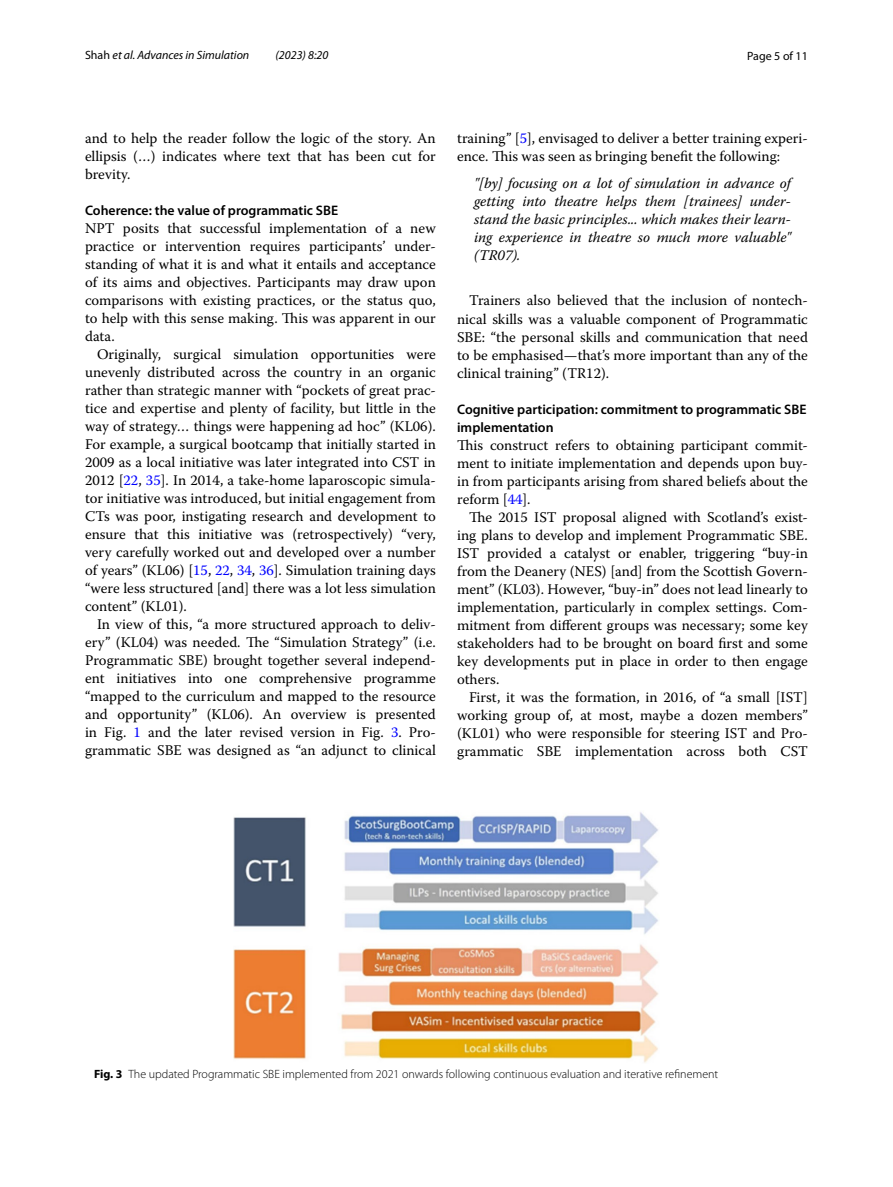
<style>
.page{position:relative;width:893px;height:1187px;background:#fff}
.page>*{position:absolute;margin:0;border:0;box-sizing:border-box;transform-origin:0 0}
.t1{font:14.7px/18px "Warnock Pro";color:#000;text-align:justify}
.t2{font:italic 14.7px/18px "Warnock Pro";color:#000;text-align:justify}
.t3{font:600 13.8px/18px "Myriad Pro";color:#000}
.t4{font:300 12px "Myriad Pro";color:#000}
.t5{font:italic 12px "Myriad Pro";color:#000}
.t6{font:12px "Myriad Pro";color:#000}
.s1{font-style:normal}
.s2{color:#00f}
.s3{font-weight:700}
</style>
<div class="page">
<img style="left:234px;top:812px;width:425px;height:251px">
<p class="t5" style="left:85px;top:48px;width:166px"><span class="s1">Shah</span> et al. Advances in Simulation</p>
<p class="t5" style="left:276px;top:48px;width:54px">(2023) 8:20</p>
<p class="t6" style="left:747px;top:48px;width:62px">Page 5 of 11</p>
<p class="t1" style="left:85px;top:128px;width:352px">and to help the reader follow the logic of the story. An ellipsis (…) indicates where text that has been cut for brevity.</p>
<p class="t3" style="left:85px;top:201px;width:255px">Coherence: the value of programmatic SBE</p>
<p class="t1" style="left:85px;top:218px;width:352px">NPT posits that successful implementation of a new practice or intervention requires participants’ under&shy;standing of what it is and what it entails and acceptance of its aims and objectives. Participants may draw upon comparisons with existing practices, or the status quo, to help with this sense making. This was apparent in our data.</p>
<p class="t1" style="left:85px;top:344px;width:352px;text-indent:12px">Originally, surgical simulation opportunities were unevenly distributed across the country in an organic rather than strategic manner with “pockets of great prac&shy;tice and expertise and plenty of facility, but little in the way of strategy… things were happening ad hoc” (KL06).<br>For example, a surgical bootcamp that initially started in 2009 as a local initiative was later integrated into CST in 2012 [<span class="s2">22</span>, <span class="s2">35</span>]. In 2014, a take-home laparoscopic simula&shy;tor initiative was introduced, but initial engagement from CTs was poor, instigating research and development to ensure that this initiative was (retrospectively) “very, very carefully worked out and developed over a number of years” (KL06) [<span class="s2">15</span>, <span class="s2">22</span>, <span class="s2">34</span>, <span class="s2">36</span>]. Simulation training days “were less structured [and] there was a lot less simulation content” (KL01).</p>
<p class="t1" style="left:85px;top:614px;width:352px;text-indent:12px">In view of this, “a more structured approach to deliv&shy;ery” (KL04) was needed. The “Simulation Strategy” (i.e.<br>Programmatic SBE) brought together several independ&shy;ent initiatives into one comprehensive programme “mapped to the curriculum and mapped to the resource and opportunity” (KL06). An overview is presented in Fig. <span class="s2">1</span> and the later revised version in Fig. <span class="s2">3</span>. Pro&shy;grammatic SBE was designed as “an adjunct to clinical</p>
<p class="t1" style="left:457px;top:128px;width:352px">training” [<span class="s2">5</span>], envisaged to deliver a better training experi&shy;ence. This was seen as bringing benefit the following:</p>
<p class="t2" style="left:474px;top:174px;width:318px">"[by] focusing on a lot of simulation in advance of getting into theatre helps them [trainees] under&shy;stand the basic principles... which makes their learn&shy;ing experience in theatre so much more valuable" (TR07).</p>
<p class="t1" style="left:457px;top:291px;width:352px;text-indent:12px">Trainers also believed that the inclusion of nontech&shy;nical skills was a valuable component of Programmatic SBE: “the personal skills and communication that need to be emphasised—that’s more important than any of the clinical training” (TR12).</p>
<p class="t3" style="left:457px;top:399px;width:351px">Cognitive participation: commitment to programmatic SBE implementation</p>
<p class="t1" style="left:457px;top:435px;width:352px">This construct refers to obtaining participant commit&shy;ment to initiate implementation and depends upon buy&shy;in from participants arising from shared beliefs about the reform [<span class="s2">44</span>].</p>
<p class="t1" style="left:457px;top:507px;width:352px;text-indent:12px">The 2015 IST proposal aligned with Scotland’s exist&shy;ing plans to develop and implement Programmatic SBE.<br>IST provided a catalyst or enabler, triggering “buy-in from the Deanery (NES) [and] from the Scottish Govern&shy;ment” (KL03). However, “buy-in” does not lead linearly to implementation, particularly in complex settings. Com&shy;mitment from different groups was necessary; some key stakeholders had to be brought on board first and some key developments put in place in order to then engage others.</p>
<p class="t1" style="left:457px;top:687px;width:352px;text-indent:12px">First, it was the formation, in 2016, of “a small [IST] working group of, at most, maybe a dozen members” (KL01) who were responsible for steering IST and Pro&shy;grammatic SBE implementation across both CST</p>
<p class="t4" style="left:94px;top:1067px;width:626px"><span class="s3">Fig. 3</span> The updated Programmatic SBE implemented from 2021 onwards following continuous evaluation and iterative refinement</p>
</div>
